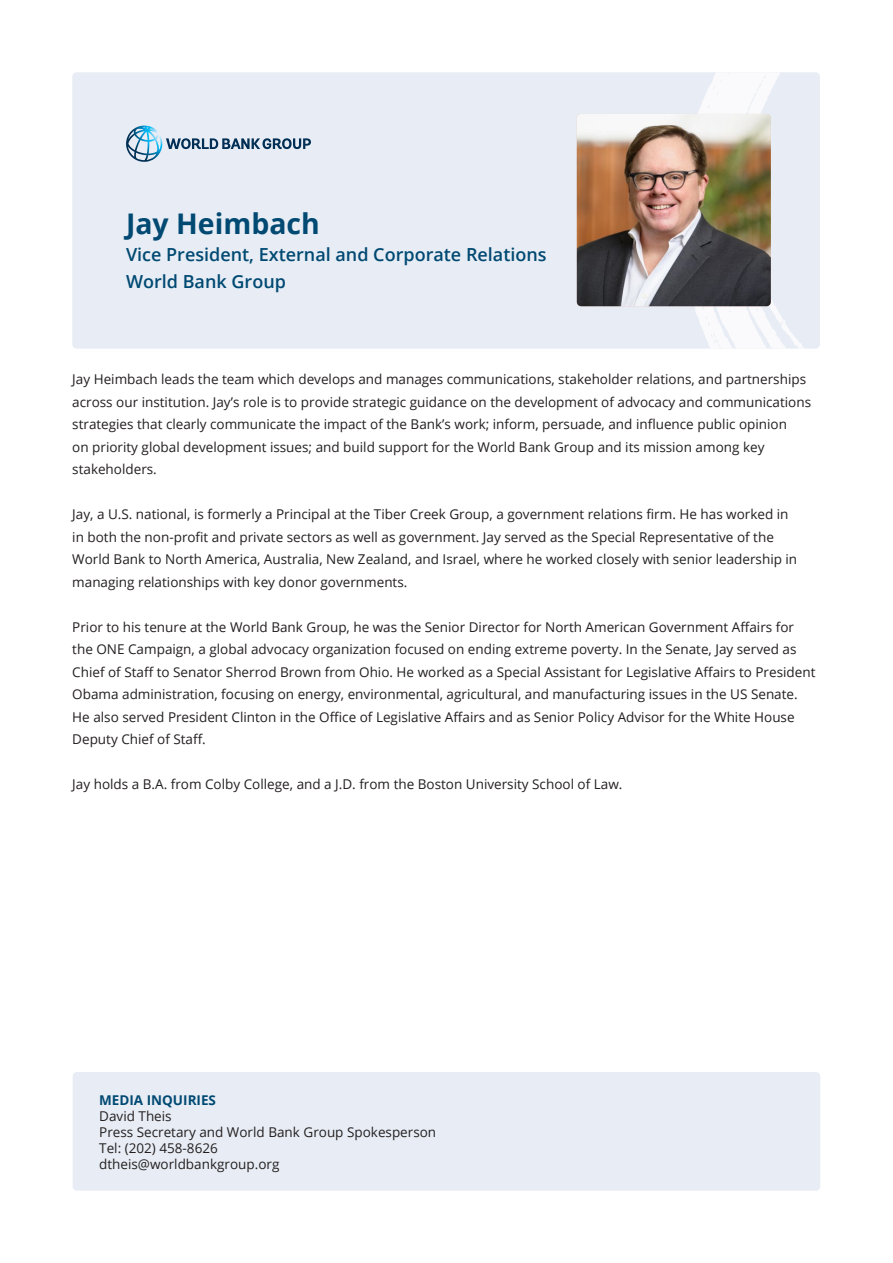
<style>
.page{position:relative;width:893px;height:1263px;background:#fff}
.page>*{position:absolute;margin:0;border:0;box-sizing:border-box;transform-origin:0 0}
.t1{font:700 28.5px "Open Sans";color:#004972}
.t2{font:600 18px "Open Sans";color:#004972}
.t3{font:13.5px/22.5px "Open Sans";color:#231f20}
.t4{font:700 13.5px "Open Sans";color:#004972}
</style>
<div class="page">
<div style="left:73px;top:1072px;width:747px;height:119px;background:#e8edf5;border-radius:4px"></div>
<div style="left:72px;top:72px;width:748px;height:277px;background:#e8edf5;border-radius:4px"></div>
<svg style="left:126px;top:126px;width:185px;height:36px"></svg>
<svg style="left:679px;top:72px;width:125px;height:277px"></svg>
<img style="left:577px;top:114px;width:194px;height:192px">
<p class="t1" style="left:126px;top:203px;width:195px">Jay Heimbach</p>
<p class="t2" style="left:126px;top:242px;width:422px">Vice President, External and Corporate Relations</p>
<p class="t2" style="left:126px;top:269px;width:161px">World Bank Group</p>
<p class="t3" style="left:72px;top:369px;width:740px">Jay Heimbach leads the team which develops and manages communications, stakeholder relations, and partnerships across our institution. Jay’s role is to provide strategic guidance on the development of advocacy and communications strategies that clearly communicate the impact of the Bank’s work; inform, persuade, and influence public opinion<br>on priority global development issues; and build support for the World Bank Group and its mission among key stakeholders.</p>
<p class="t3" style="left:72px;top:504px;width:726px">Jay, a U.S. national, is formerly a Principal at the Tiber Creek Group, a government relations firm. He has worked in in both the non-profit and private sectors as well as government. Jay served as the Special Representative of the World Bank to North America, Australia, New Zealand, and Israel, where he worked closely with senior leadership in managing relationships with key donor governments.</p>
<p class="t3" style="left:72px;top:617px;width:745px">Prior to his tenure at the World Bank Group, he was the Senior Director for North American Government Affairs for the ONE Campaign, a global advocacy organization focused on ending extreme poverty. In the Senate, Jay served as Chief of Staff to Senator Sherrod Brown from Ohio. He worked as a Special Assistant for Legislative Affairs to President Obama administration, focusing on energy, environmental, agricultural, and manufacturing issues in the US Senate.</p>
<p class="t3" style="left:72px;top:707px;width:724px">He also served President Clinton in the Office of Legislative Affairs and as Senior Policy Advisor for the White House<br>Deputy Chief of Staff.</p>
<p class="t3" style="left:72px;top:774px;width:552px">Jay holds a B.A. from Colby College, and a J.D. from the Boston University School of Law.</p>
<p class="t4" style="left:99px;top:1090px;width:118px">MEDIA INQUIRIES</p>
<p class="t3" style="left:99px;top:1106px;width:74px">David Theis</p>
<p class="t3" style="left:99px;top:1122px;width:339px">Press Secretary and World Bank Group Spokesperson</p>
<p class="t3" style="left:99px;top:1138px;width:120px">Tel: (202) 458-8626</p>
<p class="t3" style="left:99px;top:1155px;width:182px">dtheis@worldbankgroup.org</p>
</div>
